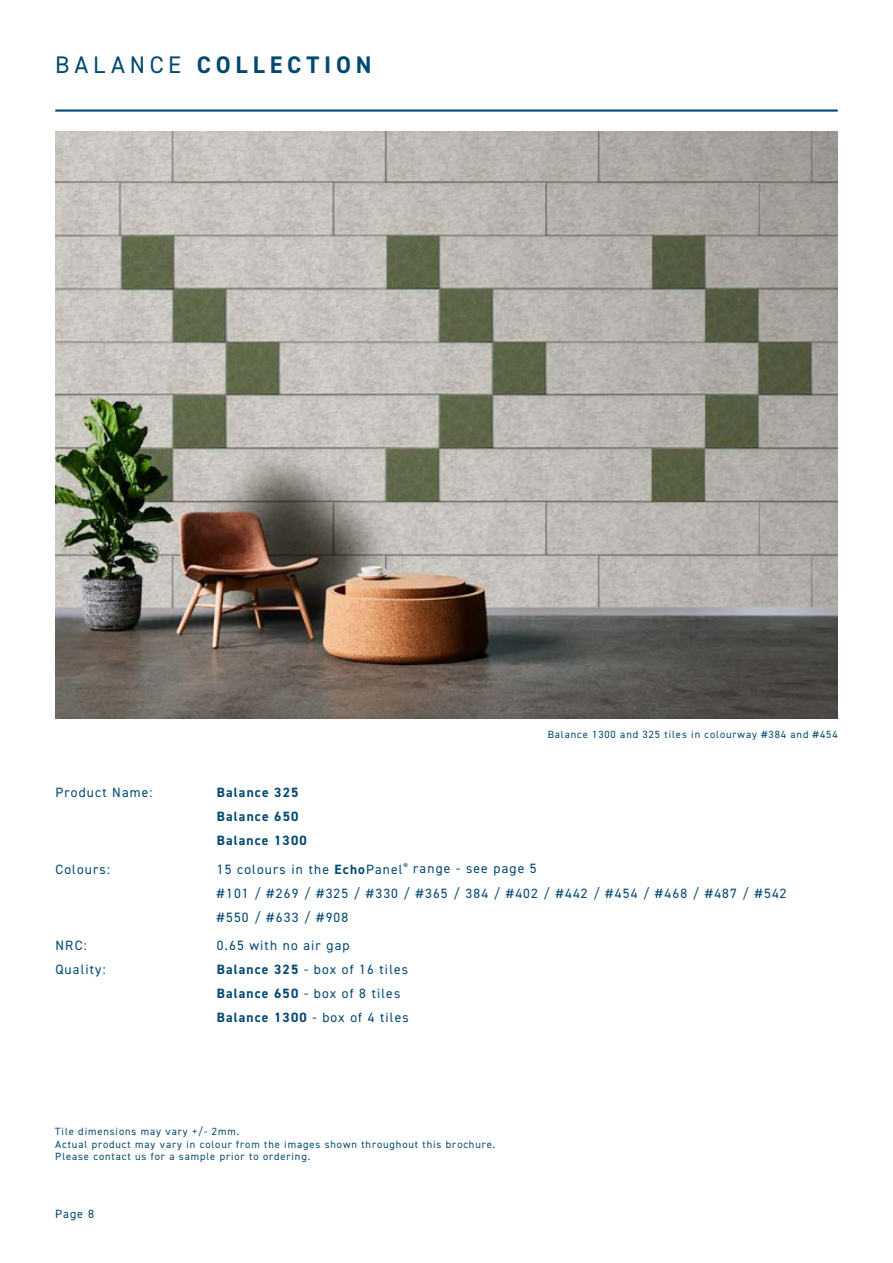
<style>
.page{position:relative;width:893px;height:1263px;background:#fff}
.page>*{position:absolute;margin:0;border:0;box-sizing:border-box;transform-origin:0 0}
.t1{font:700 24px "DIN2014";letter-spacing:.2em;color:#004870}
.t2{font:13.5px/24px "DIN2014";letter-spacing:.085em;color:#004870}
.t3{font:700 13.5px/24px "DIN2014";letter-spacing:.085em;color:#004870}
.t4{font:12px "DIN2014";color:#004870}
.t5{font:10.5px/12.6px "DIN2014";letter-spacing:.085em;color:#004870}
.s1{font-weight:400}
.s2{font-weight:700}
</style>
<div class="page">
<img style="left:55px;top:132px;width:783px;height:587px">
<hr style="left:55px;top:109px;width:783px;height:3px;background:#004870">
<h1 class="t1" style="left:55px;top:48px;width:318px"><span class="s1">BALANCE</span> COLLECTION</h1>
<p class="t5" style="left:548px;top:727px;width:291px">Balance 1300 and 325 tiles in colourway #384 and #454</p>
<p class="t2" style="left:55px;top:780px;width:99px">Product Name:</p>
<p class="t3" style="left:217px;top:780px;width:91px">Balance 325<br>Balance 650<br>Balance 1300</p>
<p class="t2" style="left:55px;top:856px;width:56px">Colours:</p>
<p class="t2" style="left:217px;top:856px;width:571px">15 colours in the <span class="s2">Echo</span>Panel<sup>®</sup> range - see page 5<br>#101 / #269 / #325 / #330 / #365 / 384 / #402 / #442 / #454 / #468 / #487 / #542 #550 / #633 / #908</p>
<p class="t2" style="left:55px;top:933px;width:33px">NRC:</p>
<p class="t2" style="left:217px;top:933px;width:134px">0.65 with no air gap</p>
<p class="t2" style="left:55px;top:957px;width:52px">Quality:</p>
<p class="t2" style="left:217px;top:957px;width:193px"><span class="s2">Balance 325</span> - box of 16 tiles<br><span class="s2">Balance 650</span> - box of 8 tiles<br><span class="s2">Balance 1300</span> - box of 4 tiles</p>
<p class="t5" style="left:55px;top:1125px;width:442px">Tile dimensions may vary +/- 2mm.<br>Actual product may vary in colour from the images shown throughout this brochure.<br>Please contact us for a sample prior to ordering.</p>
<p class="t4" style="left:55px;top:1206px;width:40px">Page 8</p>
</div>
